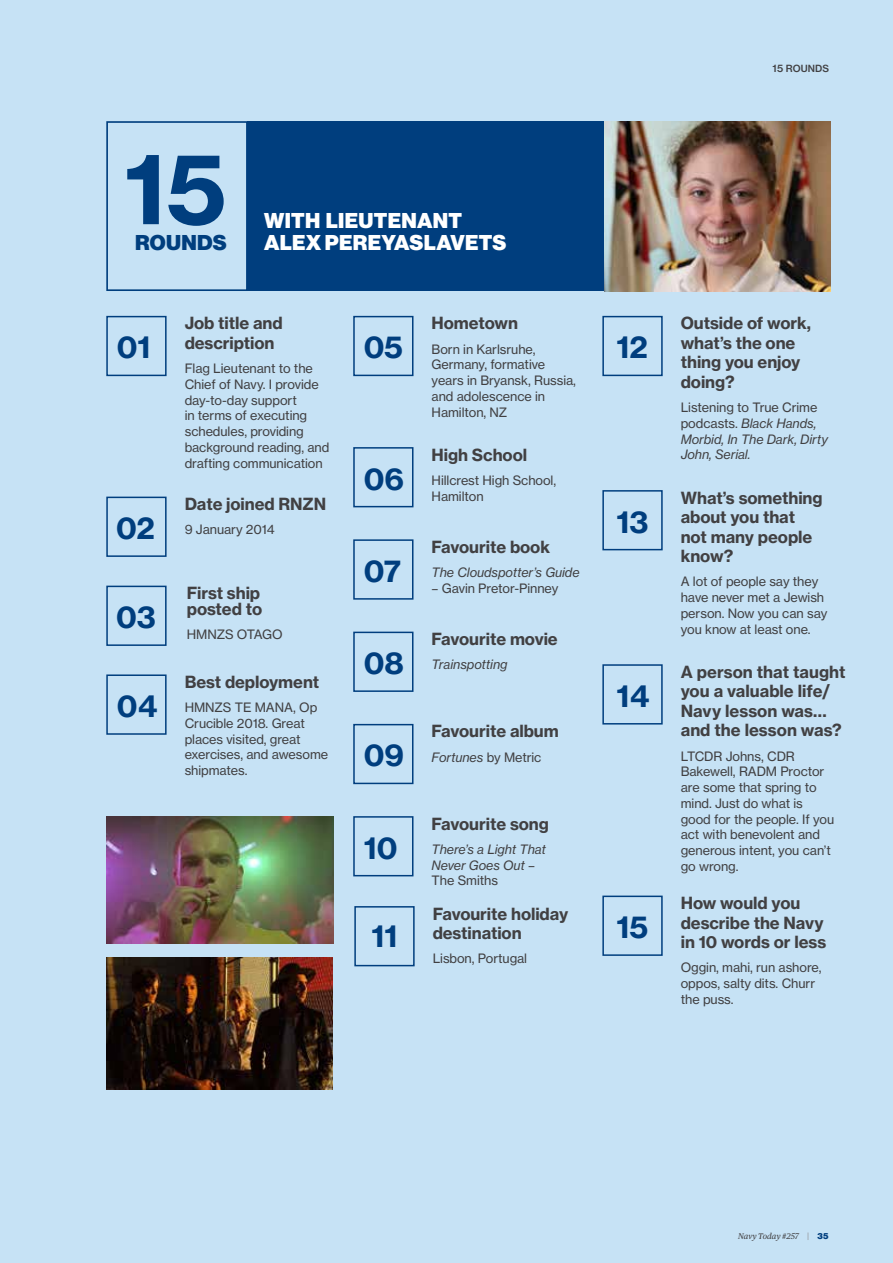
<style>
.page{position:relative;width:893px;height:1263px;background:#c6e2f5}
.page>*{position:absolute;margin:0;border:0;box-sizing:border-box;transform-origin:0 0}
.t1{font:700 96.15px "Haas Grot Text 75";color:#003e7e}
.t2{font:700 30px "Haas Grot Text 75";color:#003e7e}
.t3{font:900 21px/22.5px "Haas Grot Disp 95";letter-spacing:.015em;color:#fff}
.t4{font:900 21px "Haas Grot Disp 95";letter-spacing:.015em;color:#003e7e}
.t5{font:700 16.5px/19.5px "Haas Grot Text 75";letter-spacing:-.005em;color:#414042}
.t6{font:12.75px/15.8px "Haas Grot Text 55 Roman";letter-spacing:-.005em;color:#414042}
.t7{font:italic 12.75px/15.8px "Haas Grot Text 56";letter-spacing:-.005em;color:#414042}
.t8{font:500 9.75px "Haas Grot Text 65";letter-spacing:.01em;color:#414042}
.t9{font:italic 8.25px "Publico Text";color:#414042}
.s1{font-family:"Haas Grot Text 55 Roman";font-style:normal}
.s2{font-family:"Haas Grot Text 55 Roman";font-style:normal;color:#939598}
.s3{font-family:"Haas Grot Disp 95";font-weight:900;font-style:normal;color:#003e7e}
</style>
<div class="page">
<div style="left:106px;top:121px;width:142px;height:170px;border:2px solid #003e7e"></div>
<div style="left:106px;top:316px;width:61px;height:60px;border:2px solid #003e7e"></div>
<div style="left:106px;top:674px;width:61px;height:61px;border:2px solid #003e7e"></div>
<div style="left:353px;top:316px;width:60px;height:60px;border:2px solid #003e7e"></div>
<div style="left:353px;top:539px;width:60px;height:61px;border:2px solid #003e7e"></div>
<div style="left:353px;top:632px;width:60px;height:60px;border:2px solid #003e7e"></div>
<div style="left:353px;top:724px;width:60px;height:60px;border:2px solid #003e7e"></div>
<div style="left:353px;top:816px;width:60px;height:60px;border:2px solid #003e7e"></div>
<div style="left:354px;top:906px;width:61px;height:60px;border:2px solid #003e7e"></div>
<div style="left:602px;top:316px;width:61px;height:60px;border:2px solid #003e7e"></div>
<div style="left:602px;top:490px;width:61px;height:60px;border:2px solid #003e7e"></div>
<div style="left:602px;top:664px;width:61px;height:60px;border:2px solid #003e7e"></div>
<div style="left:602px;top:895px;width:61px;height:61px;border:2px solid #003e7e"></div>
<div style="left:353px;top:447px;width:60px;height:60px;border:2px solid #003e7e"></div>
<div style="left:106px;top:497px;width:61px;height:60px;border:2px solid #003e7e"></div>
<div style="left:106px;top:586px;width:61px;height:60px;border:2px solid #003e7e"></div>
<div style="left:248px;top:121px;width:407px;height:170px;background:#003e7e"></div>
<img style="left:604px;top:121px;width:227px;height:170px">
<img style="left:106px;top:816px;width:227px;height:127px">
<img style="left:106px;top:957px;width:227px;height:133px">
<h1 class="t1" style="left:124px;top:128px;width:104px">15</h1>
<h3 class="t4" style="left:135px;top:230px;width:93px">ROUNDS</h3>
<h3 class="t3" style="left:264px;top:209px;width:244px">WITH LIEUTENANT<br>ALEX PEREYASLAVETS</h3>
<h2 class="t2" style="left:117px;top:328px;width:35px">01</h2>
<h2 class="t2" style="left:116px;top:509px;width:40px">02</h2>
<h2 class="t2" style="left:116px;top:598px;width:41px">03</h2>
<h2 class="t2" style="left:117px;top:687px;width:42px">04</h2>
<p class="t5" style="left:185px;top:314px;width:100px">Job title and description</p>
<p class="t6" style="left:185px;top:361px;width:146px">Flag Lieutenant to the<br>Chief of Navy. I provide day-to-day support<br>in terms of executing schedules, providing background reading, and drafting communication</p>
<p class="t5" style="left:185px;top:494px;width:143px">Date joined RNZN</p>
<p class="t6" style="left:185px;top:522px;width:91px">9 January 2014</p>
<p class="t5" style="left:187px;top:585px;width:77px;line-height:15.8px">First ship posted to</p>
<p class="t6" style="left:187px;top:627px;width:97px">HMNZS OTAGO</p>
<p class="t5" style="left:185px;top:672px;width:136px">Best deployment</p>
<p class="t6" style="left:185px;top:700px;width:145px">HMNZS TE MANA, Op<br>Crucible 2018. Great places visited, great exercises, and awesome shipmates.</p>
<h2 class="t2" style="left:364px;top:328px;width:41px">05</h2>
<h2 class="t2" style="left:364px;top:460px;width:42px">06</h2>
<h2 class="t2" style="left:364px;top:552px;width:39px">07</h2>
<h2 class="t2" style="left:364px;top:644px;width:42px">08</h2>
<h2 class="t2" style="left:364px;top:736px;width:42px">09</h2>
<h2 class="t2" style="left:364px;top:829px;width:35px">10</h2>
<h2 class="t2" style="left:371px;top:917px;width:28px">11</h2>
<p class="t5" style="left:432px;top:314px;width:88px">Hometown</p>
<p class="t6" style="left:432px;top:341px;width:146px">Born in Karlsruhe,<br>Germany, formative years in Bryansk, Russia, and adolescence in<br>Hamilton, NZ</p>
<p class="t5" style="left:432px;top:445px;width:97px">High School</p>
<p class="t6" style="left:432px;top:472px;width:126px">Hillcrest High School,<br>Hamilton</p>
<p class="t5" style="left:432px;top:537px;width:120px">Favourite book</p>
<p class="t7" style="left:432px;top:565px;width:150px">The Cloudspotter’s Guide</p>
<p class="t6" style="left:432px;top:580px;width:128px">– Gavin Pretor-Pinney</p>
<p class="t5" style="left:432px;top:629px;width:128px">Favourite movie</p>
<p class="t7" style="left:432px;top:657px;width:77px">Trainspotting</p>
<p class="t5" style="left:432px;top:721px;width:129px">Favourite album</p>
<p class="t7" style="left:432px;top:749px;width:111px">Fortunes <span class="s1">by Metric</span></p>
<p class="t5" style="left:432px;top:814px;width:119px">Favourite song</p>
<p class="t7" style="left:432px;top:841px;width:116px">There’s a Light That<br>Never Goes Out <span class="s1">–</span></p>
<p class="t6" style="left:432px;top:873px;width:68px">The Smiths</p>
<p class="t5" style="left:433px;top:904px;width:137px">Favourite holiday destination</p>
<p class="t6" style="left:433px;top:951px;width:96px">Lisbon, Portugal</p>
<p class="t8" style="left:773px;top:63px;width:58px">15 ROUNDS</p>
<h2 class="t2" style="left:616px;top:328px;width:33px">12</h2>
<h2 class="t2" style="left:616px;top:503px;width:34px">13</h2>
<h2 class="t2" style="left:616px;top:677px;width:34px">14</h2>
<h2 class="t2" style="left:616px;top:908px;width:34px">15</h2>
<p class="t5" style="left:681px;top:314px;width:132px">Outside of work, what’s the one thing you enjoy doing?</p>
<p class="t6" style="left:681px;top:400px;width:138px">Listening to True Crime</p>
<p class="t7" style="left:681px;top:415px;width:149px"><span class="s1">podcasts.</span> Black Hands,<br>Morbid, In The Dark, Dirty<br>John, Serial.</p>
<p class="t5" style="left:681px;top:488px;width:143px">What’s something about you that not many people know?</p>
<p class="t6" style="left:681px;top:574px;width:148px">A lot of people say they have never met a Jewish person. Now you can say you know at least one.</p>
<p class="t5" style="left:681px;top:662px;width:166px">A person that taught you a valuable life/<br>Navy lesson was… and the lesson was?</p>
<p class="t6" style="left:681px;top:748px;width:155px">LTCDR Johns, CDR<br>Bakewell, RADM Proctor are some that spring to mind. Just do what is good for the people. If you act with benevolent and generous intent, you can’t go wrong.</p>
<p class="t5" style="left:681px;top:893px;width:147px">How would you describe the Navy in 10 words or less</p>
<p class="t6" style="left:681px;top:960px;width:142px">Oggin, mahi, run ashore, oppos, salty dits. Churr the puss.</p>
<p class="t9" style="left:738px;top:1230px;width:92px">Navy Today #257 <span class="s2">|</span> <span class="s3">35</span></p>
</div>
